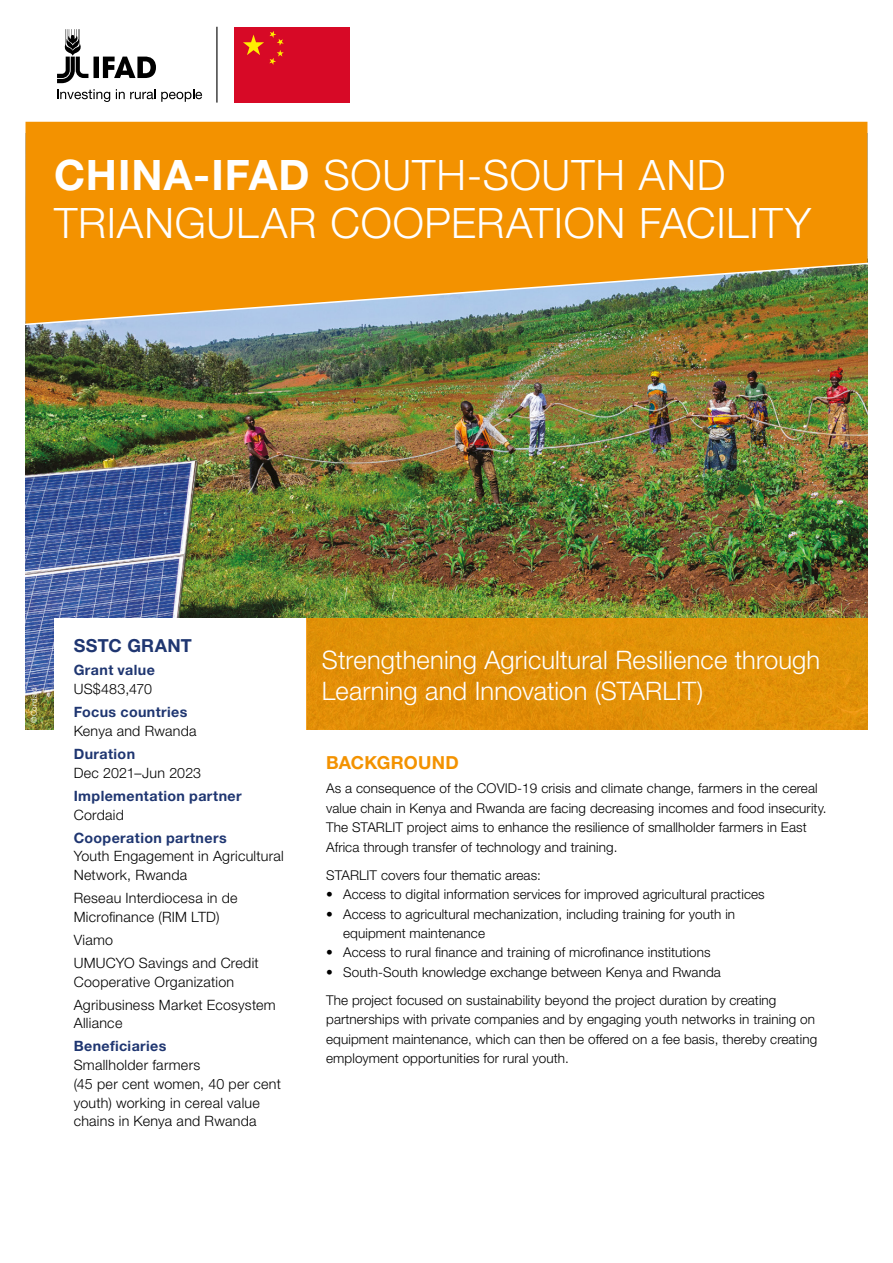
<style>
.page{position:relative;width:893px;height:1263px;background:#fff}
.page>*{position:absolute;margin:0;border:0;box-sizing:border-box;transform-origin:0 0}
.t1{font:300 42px/48px "Helvetica Neue LT Std";letter-spacing:.02em;color:#fff}
.t2{font:300 25.5px/31.5px "Helvetica Neue LT Std";letter-spacing:.005em;color:#fff}
.t3{font:700 18px "Helvetica Neue LT Std";letter-spacing:.01em;color:#f39200}
.t4{font:700 18px "Helvetica Neue LT Std";letter-spacing:.015em;color:#1f3671}
.t5{font:300 14.25px/18.8px "Helvetica Neue LT Std";letter-spacing:.02em;color:#000}
.t6{font:700 14.25px "Helvetica Neue LT Std";letter-spacing:.025em;color:#1f3671}
.t7{font:300 13.5px/19.5px "Helvetica Neue LT Std";letter-spacing:.005em;color:#000}
.t8{font:300 7.95px "Helvetica Neue LT Std";letter-spacing:.035em;color:#fff}
.s1{font-weight:700}
</style>
<div class="page">
<img style="left:26px;top:327px;width:841px;height:402px">
<div style="left:26px;top:122px;width:841px;height:138px;background:#f39200"></div>
<div style="left:54px;top:618px;width:252px;height:624px;background:#fff"></div>
<div style="left:306px;top:618px;width:561px;height:112px;background:#e19107"></div>
<img style="left:25px;top:260px;width:843px;height:67px">
<div style="left:234px;top:27px;width:115px;height:75px;background:#d70926"></div>
<svg style="left:243px;top:31px;width:41px;height:34px"></svg>
<svg style="left:57px;top:89px;width:53px;height:13px"></svg>
<svg style="left:116px;top:89px;width:86px;height:13px"></svg>
<svg style="left:94px;top:57px;width:62px;height:21px"></svg>
<svg style="left:57px;top:29px;width:31px;height:54px"></svg>
<hr style="left:216px;top:27px;width:1px;height:76px;background:#000">
<h1 class="t1" style="left:54px;top:150px;width:759px"><span class="s1">CHINA-IFAD</span> SOUTH-SOUTH AND<br>TRIANGULAR COOPERATION FACILITY</h1>
<p class="t8" style="left:29px;top:723px;width:37px;rotate:-90deg">©Cordaid</p>
<h3 class="t4" style="left:74px;top:635px;width:120px">SSTC GRANT</h3>
<p class="t6" style="left:74px;top:662px;width:83px">Grant value</p>
<p class="t5" style="left:74px;top:679px;width:80px">US$483,470</p>
<p class="t6" style="left:74px;top:703px;width:115px">Focus countries</p>
<p class="t5" style="left:74px;top:721px;width:124px">Kenya and Rwanda</p>
<p class="t6" style="left:74px;top:745px;width:63px">Duration</p>
<p class="t5" style="left:74px;top:763px;width:129px">Dec 2021–Jun 2023</p>
<p class="t6" style="left:74px;top:787px;width:170px">Implementation partner</p>
<p class="t5" style="left:74px;top:805px;width:52px">Cordaid</p>
<p class="t6" style="left:74px;top:829px;width:155px">Cooperation partners</p>
<p class="t5" style="left:74px;top:846px;width:212px">Youth Engagement in Agricultural<br>Network, Rwanda</p>
<p class="t5" style="left:74px;top:888px;width:165px">Reseau Interdiocesa in de<br>Microfinance (RIM LTD)</p>
<p class="t5" style="left:74px;top:928px;width:187px;line-height:23px">Viamo<br>UMUCYO Savings and Credit</p>
<p class="t5" style="left:74px;top:970px;width:204px;line-height:23px">Cooperative Organization<br>Agribusiness Market Ecosystem</p>
<p class="t5" style="left:74px;top:1013px;width:50px">Alliance</p>
<p class="t6" style="left:74px;top:1037px;width:94px">Beneficiaries</p>
<p class="t5" style="left:74px;top:1055px;width:209px">Smallholder farmers<br>(45 per cent women, 40 per cent youth) working in cereal value chains in Kenya and Rwanda</p>
<h2 class="t2" style="left:322px;top:643px;width:500px">Strengthening Agricultural Resilience through<br>Learning and Innovation (STARLIT)</h2>
<h3 class="t3" style="left:326px;top:752px;width:134px">BACKGROUND</h3>
<p class="t7" style="left:326px;top:778px;width:502px">As a consequence of the COVID-19 crisis and climate change, farmers in the cereal value chain in Kenya and Rwanda are facing decreasing incomes and food insecurity.<br>The STARLIT project aims to enhance the resilience of smallholder farmers in East Africa through transfer of technology and training.</p>
<p class="t7" style="left:326px;top:865px;width:216px">STARLIT covers four thematic areas:</p>
<p class="t7" style="left:326px;top:884px;width:440px">• Access to digital information services for improved agricultural practices</p>
<p class="t7" style="left:343px;top:904px;width:394px;text-indent:-17px">• Access to agricultural mechanization, including training for youth in equipment maintenance</p>
<p class="t7" style="left:326px;top:943px;width:386px">• Access to rural finance and training of microfinance institutions</p>
<p class="t7" style="left:326px;top:958px;width:452px;line-height:28px">• South-South knowledge exchange between Kenya and Rwanda<br>The project focused on sustainability beyond the project duration by creating</p>
<p class="t7" style="left:326px;top:1010px;width:492px">partnerships with private companies and by engaging youth networks in training on equipment maintenance, which can then be offered on a fee basis, thereby creating employment opportunities for rural youth.</p>
</div>
